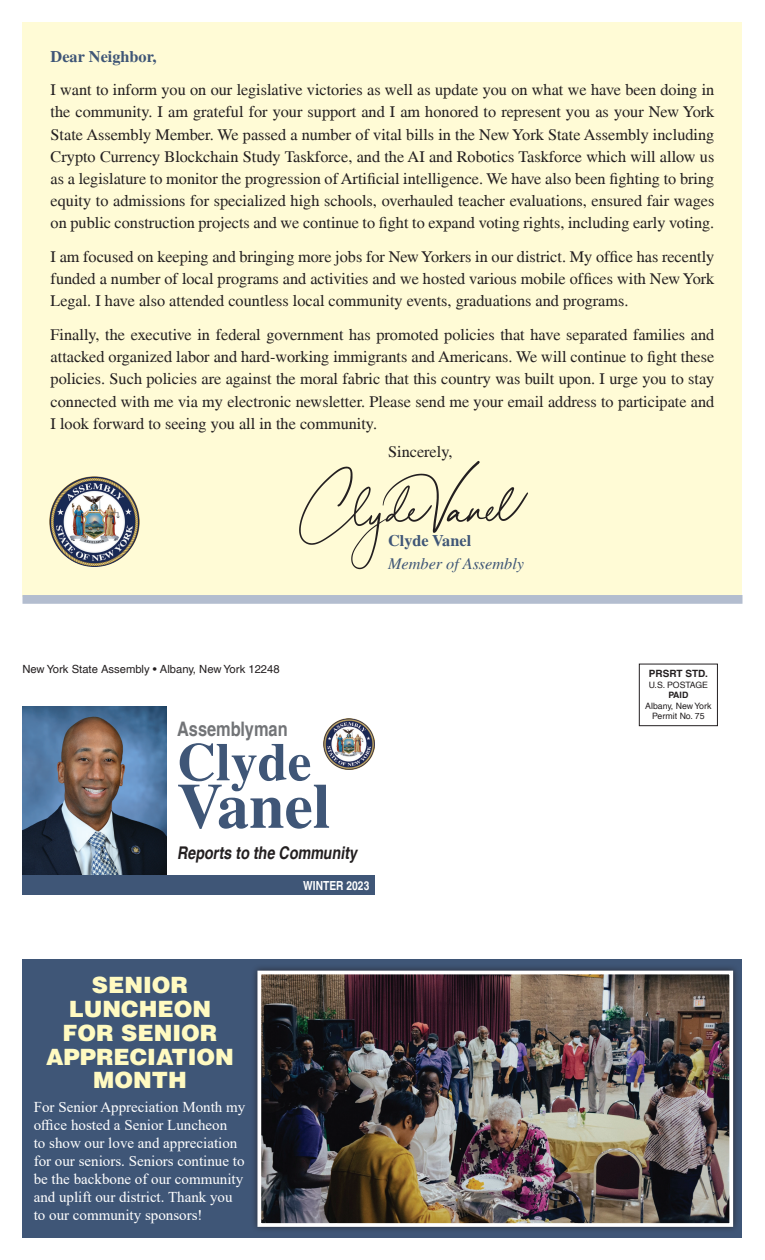
<style>
.page{position:relative;width:765px;height:1260px;background:#fff}
.page>*{position:absolute;margin:0;border:0;box-sizing:border-box;transform-origin:0 0}
.t1{font:700 63.75px "Times";color:#3f5677}
.t2{font:700 53.75px "Times";color:#3f5677}
.t3{font:900 22.5px/23.8px "Helvetica";color:#fffac1;text-align:center}
.t4{font:700 condensed 20px "Helvetica";color:#727477}
.t5{font:italic 700 condensed 17.5px "Helvetica";color:#231f20}
.t6{font:16.25px/22.2px "Times";color:#231f20;text-align:justify}
.t7{font:700 16.25px "Times";color:#3f5677}
.t8{font:italic 16.25px "Times";color:#3f5677}
.t9{font:15px/18px "Times New Roman";color:#fff}
.t10{font:700 condensed 12.5px "Helvetica";color:#fff}
.t11{font:11.25px "Helvetica";color:#231f20}
.t12{font:700 10px "Helvetica";color:#231f20}
.t13{font:8.75px/10.5px "Helvetica";color:#231f20;text-align:center}
.t14{font:700 8.75px "Helvetica";color:#231f20}
</style>
<div class="page">
<img style="left:22px;top:707px;width:144px;height:168px">
<img style="left:323px;top:718px;width:51px;height:51px">
<div style="left:22px;top:875px;width:353px;height:20px;background:#3f5677"></div>
<div style="left:639px;top:664px;width:79px;height:62px;border:1px solid #231f20"></div>
<div style="left:22px;top:959px;width:720px;height:279px;background:#3f5677"></div>
<div style="left:22px;top:22px;width:720px;height:575px;background:#fffbd6"></div>
<img style="left:299px;top:461px;width:229px;height:109px">
<div style="left:251px;top:964px;width:489px;height:270px;background:#231f20;opacity:.75"></div>
<img style="left:262px;top:976px;width:466px;height:246px">
<div style="left:257px;top:971px;width:476px;height:256px;border:4px solid #fff"></div>
<img style="left:49px;top:476px;width:91px;height:91px;border-radius:45px">
<div style="left:22px;top:595px;width:720px;height:9px;background:#b3bdcf"></div>
<p class="t7" style="left:51px;top:49px;width:107px">Dear Neighbor,</p>
<p class="t6" style="left:51px;top:80px;width:665px">I want to inform you on our legislative victories as well as update you on what we have been doing in the community. I am grateful for your support and I am honored to represent you as your New York State Assembly Member. We passed a number of vital bills in the New York State Assembly including Crypto Currency Blockchain Study Taskforce, and the AI and Robotics Taskforce which will allow us as a legislature to monitor the progression of Artificial intelligence. We have also been fighting to bring equity to admissions for specialized high schools, overhauled teacher evaluations, ensured fair wages on public construction projects and we continue to fight to expand voting rights, including early voting.</p>
<p class="t6" style="left:51px;top:247px;width:665px">I am focused on keeping and bringing more jobs for New Yorkers in our district. My office has recently funded a number of local programs and activities and we hosted various mobile offices with New York Legal. I have also attended countless local community events, graduations and programs.</p>
<p class="t6" style="left:51px;top:325px;width:665px">Finally, the executive in federal government has promoted policies that have separated families and attacked organized labor and hard-working immigrants and Americans. We will continue to fight these policies. Such policies are against the moral fabric that this country was built upon. I urge you to stay connected with me via my electronic newsletter. Please send me your email address to participate and I look forward to seeing you all in the community.</p>
<p class="t6" style="left:388px;top:441px;width:66px">Sincerely,</p>
<p class="t7" style="left:388px;top:534px;width:85px">Clyde Vanel</p>
<p class="t8" style="left:388px;top:557px;width:137px">Member of Assembly</p>
<p class="t11" style="left:22px;top:664px;width:259px">New York State Assembly • Albany, New York 12248</p>
<p class="t4" style="left:177px;top:717px;width:112px">Assemblyman</p>
<h2 class="t2" style="left:177px;top:740px;width:136px">Clyde</h2>
<h1 class="t1" style="left:177px;top:780px;width:155px">Vanel</h1>
<p class="t5" style="left:177px;top:842px;width:182px">Reports to the Community</p>
<p class="t10" style="left:303px;top:878px;width:68px">WINTER 2023</p>
<h3 class="t3" style="left:46px;top:975px;width:189px">SENIOR<br>LUNCHEON<br>FOR SENIOR<br>APPRECIATION<br>MONTH</h3>
<p class="t9" style="left:34px;top:1097px;width:213px">For Senior Appreciation Month my office hosted a Senior Luncheon<br>to show our love and appreciation for our seniors. Seniors continue to be the backbone of our community and uplift our district. Thank you to our community sponsors!</p>
<p class="t12" style="left:649px;top:670px;width:60px">PRSRT STD.</p>
<p class="t13" style="left:649px;top:680px;width:61px">U.S. POSTAGE</p>
<p class="t14" style="left:668px;top:692px;width:22px">PAID</p>
<p class="t13" style="left:645px;top:701px;width:68px">Albany, New York<br>Permit No. 75</p>
</div>
